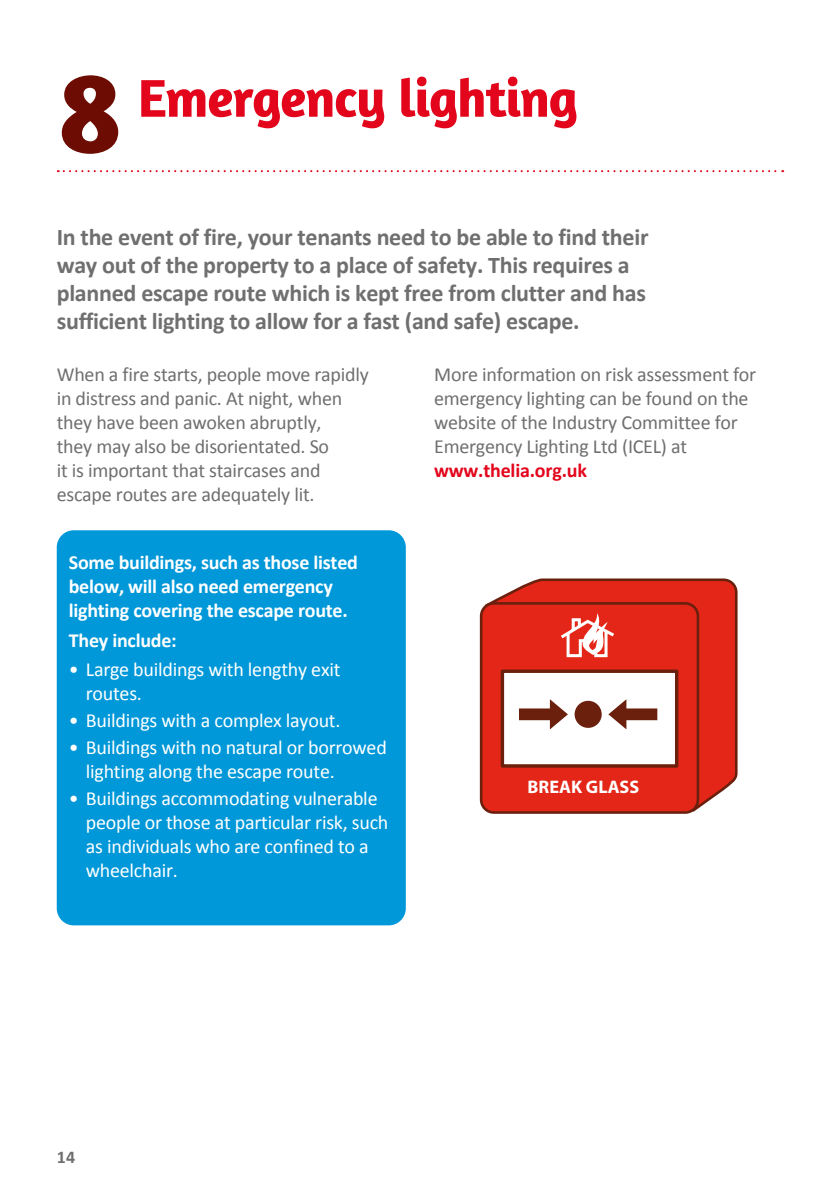
<style>
.page{position:relative;width:840px;height:1191px;background:#fff}
.page>*{position:absolute;margin:0;border:0;box-sizing:border-box;transform-origin:0 0}
.t1{font:700 120px "Amaranth";color:#6c0c02}
.t2{font:700 54px "Amaranth";letter-spacing:-.02em;color:#e3051b}
.t3{font:700 24px/28px "Calibri";letter-spacing:-.01em;color:#706f6f}
.t4{font:20px/24px "Calibri";letter-spacing:-.01em;color:#706f6f}
.t5{font:20px/24px "Calibri";letter-spacing:-.01em;color:#fff}
.t6{font:700 20px/24px "Calibri";letter-spacing:-.01em;color:#fff}
.t7{font:700 20px "Calibri";letter-spacing:-.01em;color:#e3051b}
.t8{font:700 18.2px "Myriad Pro";color:#fff}
.t9{font:700 18px "Calibri";color:#706f6f}
</style>
<div class="page">
<svg style="left:58px;top:170px;width:724px;height:2px"></svg>
<div style="left:57px;top:530px;width:348px;height:395px;background:#0098d8;border-radius:17px"></div>
<svg style="left:483px;top:578px;width:255px;height:235px;background:#d93f31"></svg>
<div style="left:481px;top:603px;width:216px;height:209px;background:#e32617;border-radius:13px"></div>
<div style="left:479px;top:602px;width:219px;height:212px;border:3px solid #6b1f0d;border-radius:13px"></div>
<div style="left:500px;top:669px;width:178px;height:98px;background:#fff;border:3px solid #6b1f0d"></div>
<svg style="left:608px;top:699px;width:49px;height:30px"></svg>
<svg style="left:519px;top:699px;width:48px;height:30px"></svg>
<div style="left:574px;top:701px;width:27px;height:27px;background:#6b1f0d;border-radius:50%"></div>
<svg style="left:561px;top:613px;width:53px;height:45px"></svg>
<h1 class="t1" style="left:57px;top:36px;width:68px">8</h1>
<h2 class="t2" style="left:138px;top:64px;width:441px">Emergency lighting</h2>
<p class="t3" style="left:57px;top:222px;width:593px">In the event of fire, your tenants need to be able to find their way out of the property to a place of safety. This requires a planned escape route which is kept free from clutter and has sufficient lighting to allow for a fast (and safe) escape.</p>
<p class="t4" style="left:57px;top:362px;width:313px">When a fire starts, people move rapidly in distress and panic. At night, when they have been awoken abruptly,<br>they may also be disorientated. So<br>it is important that staircases and escape routes are adequately lit.</p>
<p class="t4" style="left:434px;top:362px;width:323px">More information on risk assessment for emergency lighting can be found on the website of the Industry Committee for Emergency Lighting Ltd (ICEL) at</p>
<p class="t7" style="left:434px;top:458px;width:154px">www.thelia.org.uk</p>
<p class="t6" style="left:69px;top:549px;width:290px">Some buildings, such as those listed below, will also need emergency lighting covering the escape route.</p>
<p class="t6" style="left:69px;top:627px;width:109px">They include:</p>
<p class="t5" style="left:86px;top:656px;width:256px;text-indent:-17px">• Large buildings with lengthy exit routes.</p>
<p class="t5" style="left:69px;top:707px;width:273px">• Buildings with a complex layout.</p>
<p class="t5" style="left:86px;top:734px;width:302px;text-indent:-17px">• Buildings with no natural or borrowed lighting along the escape route.</p>
<p class="t5" style="left:86px;top:785px;width:304px;text-indent:-17px">• Buildings accommodating vulnerable people or those at particular risk, such as individuals who are confined to a wheelchair.</p>
<p class="t9" style="left:57px;top:1146px;width:20px">14</p>
<p class="t8" style="left:527px;top:775px;width:113px">BREAK GLASS</p>
</div>
